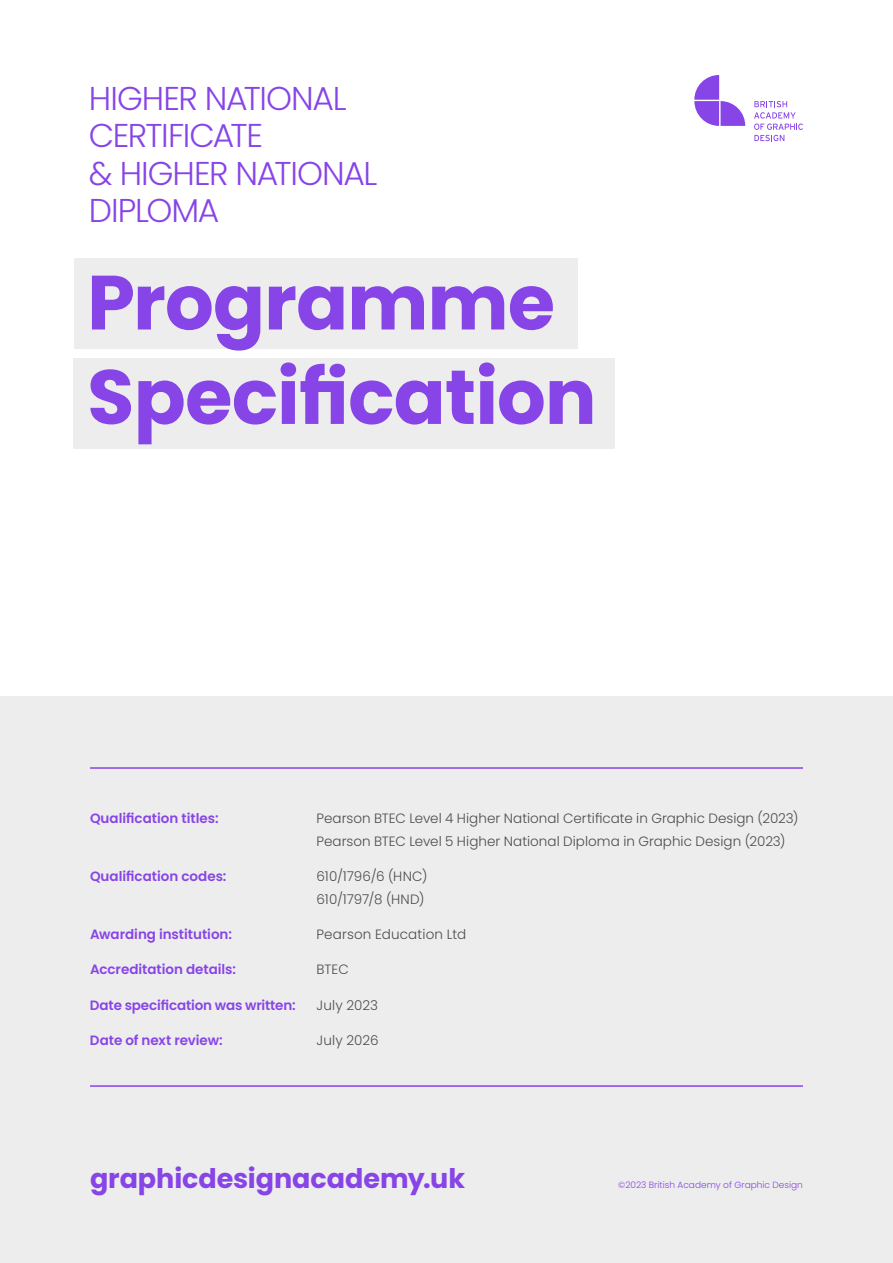
<style>
.page{position:relative;width:893px;height:1263px;background:#fff}
.page>*{position:absolute;margin:0;border:0;box-sizing:border-box;transform-origin:0 0}
.t1{font:700 76.65px/94.3px "Poppins";letter-spacing:-.01em;color:#8744e7}
.t2{font:300 33px/37.5px "Poppins";letter-spacing:-.04em;color:#8744e7}
.t3{font:700 27px "Poppins";letter-spacing:-.005em;color:#8744e7}
.t4{font:300 13.5px/22.5px "Poppins";letter-spacing:.005em;color:#4d4d4f}
.t5{font:600 13.5px "Poppins";color:#8744e7}
.t6{font:300 9px "Poppins";color:#8744e7}
</style>
<div class="page">
<div style="left:0;top:696px;width:893px;height:567px;background:#ededed"></div>
<div style="left:74px;top:258px;width:504px;height:90px;background:#ededed"></div>
<div style="left:74px;top:358px;width:541px;height:91px;background:#ededed"></div>
<hr style="left:90px;top:1085px;width:713px;height:2px;background:#8744e7">
<hr style="left:90px;top:767px;width:713px;height:2px;background:#8744e7">
<svg style="left:694px;top:75px;width:51px;height:51px"></svg>
<svg style="left:754px;top:101px;width:49px;height:40px"></svg>
<h2 class="t2" style="left:89px;top:80px;width:290px">HIGHER NATIONAL<br>CERTIFICATE<br>&amp; HIGHER NATIONAL<br>DIPLOMA</h2>
<h1 class="t1" style="left:87px;top:256px;width:511px">Programme<br>Specification</h1>
<p class="t5" style="left:90px;top:811px;width:130px">Qualification titles:</p>
<p class="t4" style="left:317px;top:807px;width:483px">Pearson BTEC Level 4 Higher National Certificate in Graphic Design (2023)<br>Pearson BTEC Level 5 Higher National Diploma in Graphic Design (2023)</p>
<p class="t5" style="left:90px;top:869px;width:138px">Qualification codes:</p>
<p class="t4" style="left:317px;top:865px;width:112px">610/1796/6 (HNC)<br>610/1797/8 (HND)</p>
<p class="t5" style="left:90px;top:926px;width:143px">Awarding institution:</p>
<p class="t4" style="left:317px;top:923px;width:151px">Pearson Education Ltd</p>
<p class="t5" style="left:90px;top:962px;width:148px">Accreditation details:</p>
<p class="t4" style="left:316px;top:958px;width:34px">BTEC</p>
<p class="t5" style="left:90px;top:997px;width:207px">Date specification was written:</p>
<p class="t4" style="left:316px;top:994px;width:63px">July 2023</p>
<p class="t5" style="left:90px;top:1032px;width:134px">Date of next review:</p>
<p class="t4" style="left:316px;top:1029px;width:64px">July 2026</p>
<h3 class="t3" style="left:90px;top:1163px;width:376px">graphicdesignacademy.uk</h3>
<p class="t6" style="left:618px;top:1179px;width:186px">©2023 British Academy of Graphic Design</p>
</div>
